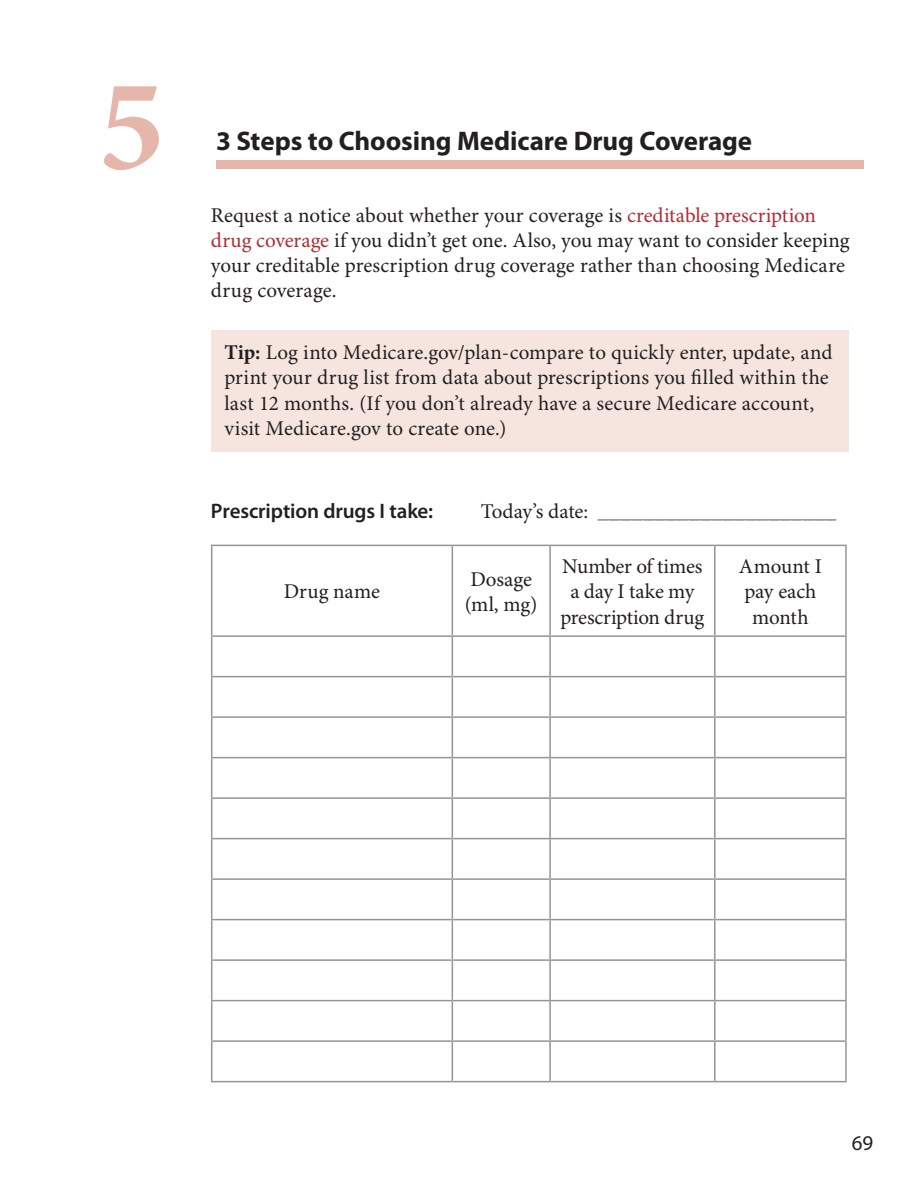
<style>
.page{position:relative;width:918px;height:1188px;background:#fff}
.page>*{position:absolute;margin:0;border:0;box-sizing:border-box;transform-origin:0 0}
.t1{font:700 132px "Minion Pro";color:#e7b6aa}
.t2{font:700 27px "Myriad Pro";letter-spacing:-.005em;color:#231f20}
.t3{font:21px/25.2px "Minion Pro";color:#231f20}
.t4{font:21px "Minion Pro";letter-spacing:-.005em;color:#939598}
.t5{font:600 21px "Myriad Pro";letter-spacing:-.005em;color:#231f20}
.t6{font:21px "Myriad Pro";color:#231f20}
.s1{color:#b32a33}
.s2{font-weight:700}
.s3{color:#231f20}
</style>
<div class="page">
<div style="left:216px;top:160px;width:648px;height:9px;background:#e7b6aa"></div>
<hr style="left:598px;top:519px;width:238px;height:1px;background:#939598">
<div style="left:211px;top:330px;width:638px;height:121px;background:#f6e5df"></div>
<hr style="left:211px;top:545px;width:241px;height:1px;background:#939598">
<hr style="left:211px;top:546px;width:1px;height:89px;background:#939598">
<hr style="left:452px;top:545px;width:98px;height:1px;background:#939598">
<hr style="left:452px;top:546px;width:1px;height:89px;background:#939598">
<hr style="left:550px;top:545px;width:165px;height:1px;background:#939598">
<hr style="left:549px;top:546px;width:2px;height:89px;background:#939598">
<hr style="left:715px;top:545px;width:132px;height:1px;background:#939598">
<hr style="left:714px;top:546px;width:2px;height:89px;background:#939598">
<hr style="left:845px;top:546px;width:2px;height:89px;background:#939598">
<hr style="left:211px;top:635px;width:241px;height:2px;background:#939598">
<hr style="left:211px;top:637px;width:1px;height:39px;background:#939598">
<hr style="left:452px;top:635px;width:98px;height:2px;background:#939598">
<hr style="left:452px;top:637px;width:1px;height:39px;background:#939598">
<hr style="left:550px;top:635px;width:165px;height:2px;background:#939598">
<hr style="left:549px;top:637px;width:2px;height:39px;background:#939598">
<hr style="left:715px;top:635px;width:132px;height:2px;background:#939598">
<hr style="left:714px;top:637px;width:2px;height:39px;background:#939598">
<hr style="left:845px;top:637px;width:2px;height:39px;background:#939598">
<hr style="left:211px;top:676px;width:241px;height:1px;background:#939598">
<hr style="left:211px;top:677px;width:1px;height:39px;background:#939598">
<hr style="left:452px;top:676px;width:98px;height:1px;background:#939598">
<hr style="left:452px;top:677px;width:1px;height:39px;background:#939598">
<hr style="left:550px;top:676px;width:165px;height:1px;background:#939598">
<hr style="left:549px;top:677px;width:2px;height:39px;background:#939598">
<hr style="left:715px;top:676px;width:132px;height:1px;background:#939598">
<hr style="left:714px;top:677px;width:2px;height:39px;background:#939598">
<hr style="left:845px;top:677px;width:2px;height:39px;background:#939598">
<hr style="left:211px;top:716px;width:241px;height:2px;background:#939598">
<hr style="left:211px;top:718px;width:1px;height:39px;background:#939598">
<hr style="left:452px;top:716px;width:98px;height:2px;background:#939598">
<hr style="left:452px;top:718px;width:1px;height:39px;background:#939598">
<hr style="left:550px;top:716px;width:165px;height:2px;background:#939598">
<hr style="left:549px;top:718px;width:2px;height:39px;background:#939598">
<hr style="left:715px;top:716px;width:132px;height:2px;background:#939598">
<hr style="left:714px;top:718px;width:2px;height:39px;background:#939598">
<hr style="left:845px;top:718px;width:2px;height:39px;background:#939598">
<hr style="left:211px;top:757px;width:241px;height:1px;background:#939598">
<hr style="left:211px;top:758px;width:1px;height:39px;background:#939598">
<hr style="left:452px;top:757px;width:98px;height:1px;background:#939598">
<hr style="left:452px;top:758px;width:1px;height:39px;background:#939598">
<hr style="left:550px;top:757px;width:165px;height:1px;background:#939598">
<hr style="left:549px;top:758px;width:2px;height:39px;background:#939598">
<hr style="left:715px;top:757px;width:132px;height:1px;background:#939598">
<hr style="left:714px;top:758px;width:2px;height:39px;background:#939598">
<hr style="left:845px;top:758px;width:2px;height:39px;background:#939598">
<hr style="left:211px;top:797px;width:241px;height:2px;background:#939598">
<hr style="left:211px;top:799px;width:1px;height:39px;background:#939598">
<hr style="left:452px;top:797px;width:98px;height:2px;background:#939598">
<hr style="left:452px;top:799px;width:1px;height:39px;background:#939598">
<hr style="left:550px;top:797px;width:165px;height:2px;background:#939598">
<hr style="left:549px;top:799px;width:2px;height:39px;background:#939598">
<hr style="left:715px;top:797px;width:132px;height:2px;background:#939598">
<hr style="left:714px;top:799px;width:2px;height:39px;background:#939598">
<hr style="left:845px;top:799px;width:2px;height:39px;background:#939598">
<hr style="left:211px;top:838px;width:241px;height:1px;background:#939598">
<hr style="left:211px;top:839px;width:1px;height:39px;background:#939598">
<hr style="left:452px;top:838px;width:98px;height:1px;background:#939598">
<hr style="left:452px;top:839px;width:1px;height:39px;background:#939598">
<hr style="left:550px;top:838px;width:165px;height:1px;background:#939598">
<hr style="left:549px;top:839px;width:2px;height:39px;background:#939598">
<hr style="left:715px;top:838px;width:132px;height:1px;background:#939598">
<hr style="left:714px;top:839px;width:2px;height:39px;background:#939598">
<hr style="left:845px;top:839px;width:2px;height:39px;background:#939598">
<hr style="left:211px;top:878px;width:241px;height:2px;background:#939598">
<hr style="left:211px;top:880px;width:1px;height:39px;background:#939598">
<hr style="left:452px;top:878px;width:98px;height:2px;background:#939598">
<hr style="left:452px;top:880px;width:1px;height:39px;background:#939598">
<hr style="left:550px;top:878px;width:165px;height:2px;background:#939598">
<hr style="left:549px;top:880px;width:2px;height:39px;background:#939598">
<hr style="left:715px;top:878px;width:132px;height:2px;background:#939598">
<hr style="left:714px;top:880px;width:2px;height:39px;background:#939598">
<hr style="left:845px;top:880px;width:2px;height:39px;background:#939598">
<hr style="left:211px;top:919px;width:241px;height:1px;background:#939598">
<hr style="left:211px;top:920px;width:1px;height:39px;background:#939598">
<hr style="left:452px;top:919px;width:98px;height:1px;background:#939598">
<hr style="left:452px;top:920px;width:1px;height:39px;background:#939598">
<hr style="left:550px;top:919px;width:165px;height:1px;background:#939598">
<hr style="left:549px;top:920px;width:2px;height:39px;background:#939598">
<hr style="left:715px;top:919px;width:132px;height:1px;background:#939598">
<hr style="left:714px;top:920px;width:2px;height:39px;background:#939598">
<hr style="left:845px;top:920px;width:2px;height:39px;background:#939598">
<hr style="left:211px;top:959px;width:241px;height:2px;background:#939598">
<hr style="left:211px;top:961px;width:1px;height:39px;background:#939598">
<hr style="left:452px;top:959px;width:98px;height:2px;background:#939598">
<hr style="left:452px;top:961px;width:1px;height:39px;background:#939598">
<hr style="left:550px;top:959px;width:165px;height:2px;background:#939598">
<hr style="left:549px;top:961px;width:2px;height:39px;background:#939598">
<hr style="left:715px;top:959px;width:132px;height:2px;background:#939598">
<hr style="left:714px;top:961px;width:2px;height:39px;background:#939598">
<hr style="left:845px;top:961px;width:2px;height:39px;background:#939598">
<hr style="left:211px;top:1000px;width:241px;height:1px;background:#939598">
<hr style="left:211px;top:1001px;width:1px;height:39px;background:#939598">
<hr style="left:452px;top:1000px;width:98px;height:1px;background:#939598">
<hr style="left:452px;top:1001px;width:1px;height:39px;background:#939598">
<hr style="left:550px;top:1000px;width:165px;height:1px;background:#939598">
<hr style="left:549px;top:1001px;width:2px;height:39px;background:#939598">
<hr style="left:715px;top:1000px;width:132px;height:1px;background:#939598">
<hr style="left:714px;top:1001px;width:2px;height:39px;background:#939598">
<hr style="left:845px;top:1001px;width:2px;height:39px;background:#939598">
<hr style="left:211px;top:1040px;width:241px;height:2px;background:#939598">
<hr style="left:211px;top:1042px;width:1px;height:39px;background:#939598">
<hr style="left:452px;top:1040px;width:98px;height:2px;background:#939598">
<hr style="left:452px;top:1042px;width:1px;height:39px;background:#939598">
<hr style="left:550px;top:1040px;width:165px;height:2px;background:#939598">
<hr style="left:549px;top:1042px;width:2px;height:39px;background:#939598">
<hr style="left:715px;top:1040px;width:132px;height:2px;background:#939598">
<hr style="left:714px;top:1042px;width:2px;height:39px;background:#939598">
<hr style="left:845px;top:1042px;width:2px;height:39px;background:#939598">
<hr style="left:211px;top:1081px;width:241px;height:1px;background:#939598">
<hr style="left:452px;top:1081px;width:98px;height:1px;background:#939598">
<hr style="left:550px;top:1081px;width:165px;height:1px;background:#939598">
<hr style="left:715px;top:1081px;width:132px;height:1px;background:#939598">
<h1 class="t1" style="left:99px;top:48px;width:67px">5</h1>
<p class="t2" style="left:216px;top:126px;width:538px">3 Steps to Choosing Medicare Drug Coverage</p>
<p class="t3" style="left:211px;top:203px;width:640px">Request a notice about whether your coverage is <span class="s1">creditable prescription drug coverage</span> if you didn’t get one. Also, you may want to consider keeping your creditable prescription drug coverage rather than choosing Medicare drug coverage.</p>
<p class="t3" style="left:224px;top:341px;width:610px"><span class="s2">Tip:</span> Log into Medicare.gov/plan-compare to quickly enter, update, and print your drug list from data about prescriptions you filled within the last 12 months. (If you don’t already have a secure Medicare account, visit Medicare.gov to create one.)</p>
<p class="t5" style="left:211px;top:499px;width:224px">Prescription drugs I take:</p>
<p class="t4" style="left:481px;top:498px;width:357px"><span class="s3">Today’s date:</span> _____________________</p>
<p class="t3" style="left:284px;top:580px;width:98px">Drug name</p>
<p class="t3" style="left:465px;top:567px;width:74px">Dosage (ml, mg)</p>
<p class="t3" style="left:561px;top:555px;width:145px;text-align:center">Number of times a day I take my prescription drug</p>
<p class="t3" style="left:739px;top:555px;width:84px;text-align:center">Amount I pay each month</p>
<p class="t6" style="left:852px;top:1131px;width:23px">69</p>
</div>
